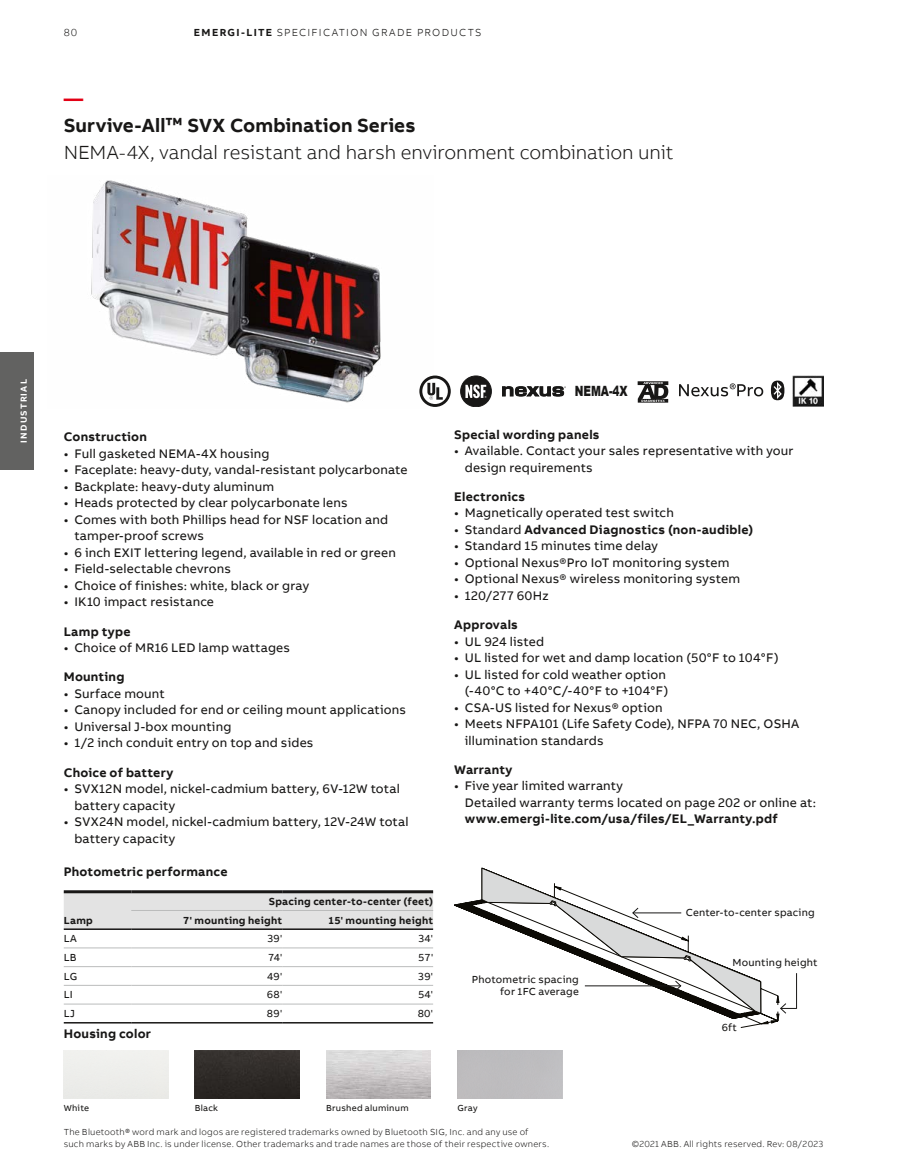
<style>
.page{position:relative;width:918px;height:1175px;background:#fff}
.page>*{position:absolute;margin:0;border:0;box-sizing:border-box;transform-origin:0 0}
.t1{font:300 19.5px "AB Bvoice";letter-spacing:-.005em;color:#181716}
.t2{font:700 19.5px "AB Bvoice";letter-spacing:.005em;color:#181716}
.t3{font:700 19.5px "AB Bvoice";color:#e30015}
.t4{font:900 14.1px "Arial";color:#181716;scale:.74 1}
.t5{font:12.75px/16.5px "AB Bvoice";letter-spacing:.015em;color:#181716}
.t6{font:700 12.75px "AB Bvoice";letter-spacing:.02em;color:#181716}
.t7{font:10.5px/12px "AB Bvoice";letter-spacing:.02em;color:#181716;text-align:right}
.t8{font:700 10.5px/18.8px "AB Bvoice";letter-spacing:.025em;color:#181716}
.t9{font:300 10.5px "AB Bvoice";letter-spacing:.12em;color:#181716}
.t10{font:300 9px/12px "AB Bvoice";letter-spacing:.025em;color:#181716}
.t11{font:9px "AB Bvoice";letter-spacing:.025em;color:#181716}
.t12{font:700 9px "AB Bvoice";letter-spacing:.135em;color:#fff}
.s1{font-weight:700}
.s2{font-weight:400}
</style>
<div class="page">
<div style="left:0;top:352px;width:34px;height:118px;background:#626261"></div>
<img style="left:91px;top:180px;width:290px;height:223px">
<svg style="left:419px;top:375px;width:32px;height:32px"></svg>
<img style="left:792px;top:375px;width:31px;height:32px">
<svg style="left:502px;top:386px;width:64px;height:10px"></svg>
<svg style="left:638px;top:381px;width:30px;height:21px"></svg>
<div style="left:461px;top:376px;width:30px;height:31px;background:#181716;border-radius:50%"></div>
<div style="left:461px;top:376px;width:31px;height:31px;border:1px solid #181716;border-radius:50%"></div>
<svg style="left:465px;top:385px;width:22px;height:13px"></svg>
<div style="left:771px;top:380px;width:13px;height:20px;background:#181716;border-radius:50%"></div>
<svg style="left:774px;top:382px;width:8px;height:17px"></svg>
<svg style="left:679px;top:383px;width:84px;height:13px"></svg>
<div style="left:64px;top:893px;width:369px;height:35px;background:#e3e3e3"></div>
<hr style="left:64px;top:890px;width:67px;height:3px;background:#181716">
<hr style="left:131px;top:890px;width:151px;height:3px;background:#181716">
<hr style="left:282px;top:890px;width:151px;height:3px;background:#181716">
<hr style="left:131px;top:910px;width:151px;height:1px;background:#bbbcbc">
<hr style="left:282px;top:910px;width:151px;height:1px;background:#bbbcbc">
<hr style="left:64px;top:928px;width:67px;height:2px;background:#181716">
<hr style="left:131px;top:928px;width:151px;height:2px;background:#181716">
<hr style="left:282px;top:928px;width:151px;height:2px;background:#181716">
<hr style="left:64px;top:947px;width:67px;height:1px;background:#bbbcbc">
<hr style="left:131px;top:947px;width:151px;height:1px;background:#bbbcbc">
<hr style="left:282px;top:947px;width:151px;height:1px;background:#bbbcbc">
<hr style="left:64px;top:966px;width:67px;height:1px;background:#bbbcbc">
<hr style="left:131px;top:966px;width:151px;height:1px;background:#bbbcbc">
<hr style="left:282px;top:966px;width:151px;height:1px;background:#bbbcbc">
<hr style="left:64px;top:985px;width:67px;height:1px;background:#bbbcbc">
<hr style="left:131px;top:985px;width:151px;height:1px;background:#bbbcbc">
<hr style="left:282px;top:985px;width:151px;height:1px;background:#bbbcbc">
<hr style="left:64px;top:1003px;width:67px;height:1px;background:#bbbcbc">
<hr style="left:131px;top:1003px;width:151px;height:1px;background:#bbbcbc">
<hr style="left:282px;top:1003px;width:151px;height:1px;background:#bbbcbc">
<hr style="left:64px;top:1022px;width:67px;height:1px;background:#181716">
<hr style="left:131px;top:1022px;width:151px;height:1px;background:#181716">
<hr style="left:282px;top:1022px;width:151px;height:1px;background:#181716">
<svg style="left:454px;top:899px;width:27px;height:18px"></svg>
<svg style="left:481px;top:868px;width:316px;height:156px"></svg>
<img style="left:195px;top:1050px;width:105px;height:48px">
<img style="left:326px;top:1050px;width:105px;height:48px">
<p class="t9" style="left:64px;top:26px;width:15px">80</p>
<p class="t9" style="left:194px;top:26px;width:289px"><span class="s1">EMERGI-LITE</span> SPECIFICATION GRADE PRODUCTS</p>
<h1 class="t3" style="left:64px;top:86px;width:21px">—</h1>
<h1 class="t2" style="left:64px;top:113px;width:353px">Survive-All™ SVX Combination Series</h1>
<h1 class="t1" style="left:64px;top:141px;width:611px">NEMA-4X, vandal resistant and harsh environment combination unit</h1>
<p class="t12" style="left:18px;top:442px;width:65px;rotate:-90deg">INDUSTRIAL</p>
<p class="t4" style="left:575px;top:381px;width:73px">NEMA-4X</p>
<p class="t6" style="left:454px;top:426px;width:147px">Special wording panels</p>
<p class="t5" style="left:465px;top:442px;width:330px;text-indent:-11px">• Available. Contact your sales representative with your design requirements</p>
<p class="t6" style="left:454px;top:488px;width:72px">Electronics</p>
<p class="t5" style="left:454px;top:505px;width:221px">• Magnetically operated test switch</p>
<p class="t6" style="left:454px;top:521px;width:301px"><span class="s2">• Standard</span> Advanced Diagnostics (non-audible)</p>
<p class="t5" style="left:454px;top:538px;width:205px">• Standard 15 minutes time delay</p>
<p class="t5" style="left:454px;top:554px;width:277px">• Optional Nexus®Pro IoT monitoring system</p>
<p class="t5" style="left:454px;top:571px;width:288px">• Optional Nexus® wireless monitoring system</p>
<p class="t5" style="left:454px;top:587px;width:96px">• 120/277 60Hz</p>
<p class="t6" style="left:454px;top:616px;width:65px">Approvals</p>
<p class="t5" style="left:454px;top:633px;width:91px">• UL 924 listed</p>
<p class="t5" style="left:454px;top:649px;width:326px">• UL listed for wet and damp location (50°F to 104°F)</p>
<p class="t5" style="left:454px;top:666px;width:216px;text-align:right">• UL listed for cold weather option (-40°C to +40°C/-40°F to +104°F)</p>
<p class="t5" style="left:454px;top:699px;width:210px">• CSA-US listed for Nexus® option</p>
<p class="t5" style="left:465px;top:715px;width:336px;text-indent:-11px">• Meets NFPA101 (Life Safety Code), NFPA 70 NEC, OSHA illumination standards</p>
<p class="t6" style="left:454px;top:761px;width:60px">Warranty</p>
<p class="t5" style="left:465px;top:778px;width:353px;text-indent:-11px">• Five year limited warranty<br>Detailed warranty terms located on page 202 or online at:</p>
<p class="t6" style="left:465px;top:811px;width:315px">www.emergi-lite.com/usa/files/EL_Warranty.pdf</p>
<p class="t6" style="left:64px;top:429px;width:85px">Construction</p>
<p class="t5" style="left:64px;top:445px;width:207px">• Full gasketed NEMA-4X housing</p>
<p class="t5" style="left:64px;top:462px;width:345px">• Faceplate: heavy-duty, vandal-resistant polycarbonate</p>
<p class="t5" style="left:64px;top:478px;width:212px">• Backplate: heavy-duty aluminum</p>
<p class="t5" style="left:64px;top:495px;width:285px">• Heads protected by clear polycarbonate lens</p>
<p class="t5" style="left:74px;top:511px;width:315px;text-indent:-11px">• Comes with both Phillips head for NSF location and tamper-proof screws</p>
<p class="t5" style="left:64px;top:544px;width:334px">• 6 inch EXIT lettering legend, available in red or green</p>
<p class="t5" style="left:64px;top:561px;width:169px">• Field-selectable chevrons</p>
<p class="t5" style="left:64px;top:577px;width:247px">• Choice of finishes: white, black or gray</p>
<p class="t5" style="left:64px;top:594px;width:152px">• IK10 impact resistance</p>
<p class="t6" style="left:64px;top:623px;width:68px">Lamp type</p>
<p class="t5" style="left:64px;top:639px;width:228px">• Choice of MR16 LED lamp wattages</p>
<p class="t6" style="left:64px;top:669px;width:62px">Mounting</p>
<p class="t5" style="left:64px;top:685px;width:103px">• Surface mount</p>
<p class="t5" style="left:64px;top:702px;width:344px">• Canopy included for end or ceiling mount applications</p>
<p class="t5" style="left:64px;top:718px;width:169px">• Universal J-box mounting</p>
<p class="t5" style="left:64px;top:735px;width:251px">• 1/2 inch conduit entry on top and sides</p>
<p class="t6" style="left:64px;top:764px;width:111px">Choice of battery</p>
<p class="t5" style="left:74px;top:780px;width:327px;text-indent:-11px">• SVX12N model, nickel-cadmium battery, 6V-12W total battery capacity</p>
<p class="t5" style="left:74px;top:813px;width:336px;text-indent:-11px">• SVX24N model, nickel-cadmium battery, 12V-24W total battery capacity</p>
<p class="t6" style="left:64px;top:863px;width:165px">Photometric performance</p>
<p class="t8" style="left:64px;top:911px;width:31px">Lamp</p>
<p class="t8" style="left:183px;top:892px;width:251px;text-indent:85px">Spacing center-to-center (feet)<br>7' mounting height</p>
<p class="t8" style="left:328px;top:911px;width:107px">15' mounting height</p>
<p class="t7" style="left:64px;top:932px;width:15px">LA</p>
<p class="t7" style="left:267px;top:932px;width:17px">39'</p>
<p class="t7" style="left:418px;top:932px;width:17px">34'</p>
<p class="t7" style="left:64px;top:951px;width:14px">LB</p>
<p class="t7" style="left:268px;top:951px;width:16px">74'</p>
<p class="t7" style="left:418px;top:951px;width:16px">57'</p>
<p class="t7" style="left:64px;top:970px;width:15px">LG</p>
<p class="t7" style="left:267px;top:970px;width:17px">49'</p>
<p class="t7" style="left:418px;top:970px;width:17px">39'</p>
<p class="t7" style="left:64px;top:989px;width:11px">LI</p>
<p class="t7" style="left:267px;top:989px;width:17px">68'</p>
<p class="t7" style="left:418px;top:989px;width:17px">54'</p>
<p class="t7" style="left:64px;top:1007px;width:13px">LJ</p>
<p class="t7" style="left:267px;top:1007px;width:17px">89'</p>
<p class="t7" style="left:418px;top:1007px;width:17px">80'</p>
<p class="t6" style="left:64px;top:1025px;width:89px">Housing color</p>
<p class="t7" style="left:472px;top:973px;width:109px">Photometric spacing for 1FC average</p>
<p class="t11" style="left:64px;top:1102px;width:27px">White</p>
<p class="t11" style="left:195px;top:1102px;width:25px">Black</p>
<p class="t11" style="left:326px;top:1102px;width:84px">Brushed aluminum</p>
<p class="t11" style="left:457px;top:1102px;width:22px">Gray</p>
<p class="t10" style="left:64px;top:1126px;width:487px">The Bluetooth® word mark and logos are registered trademarks owned by Bluetooth SIG, Inc. and any use of such marks by ABB Inc. is under license. Other trademarks and trade names are those of their respective owners.</p>
<p class="t7" style="left:686px;top:906px;width:130px">Center-to-center spacing</p>
<p class="t7" style="left:732px;top:956px;width:87px">Mounting height</p>
<p class="t7" style="left:722px;top:1021px;width:17px">6ft</p>
<p class="t10" style="left:632px;top:1138px;width:193px">©2021 ABB. All rights reserved. Rev: 08/2023</p>
</div>
